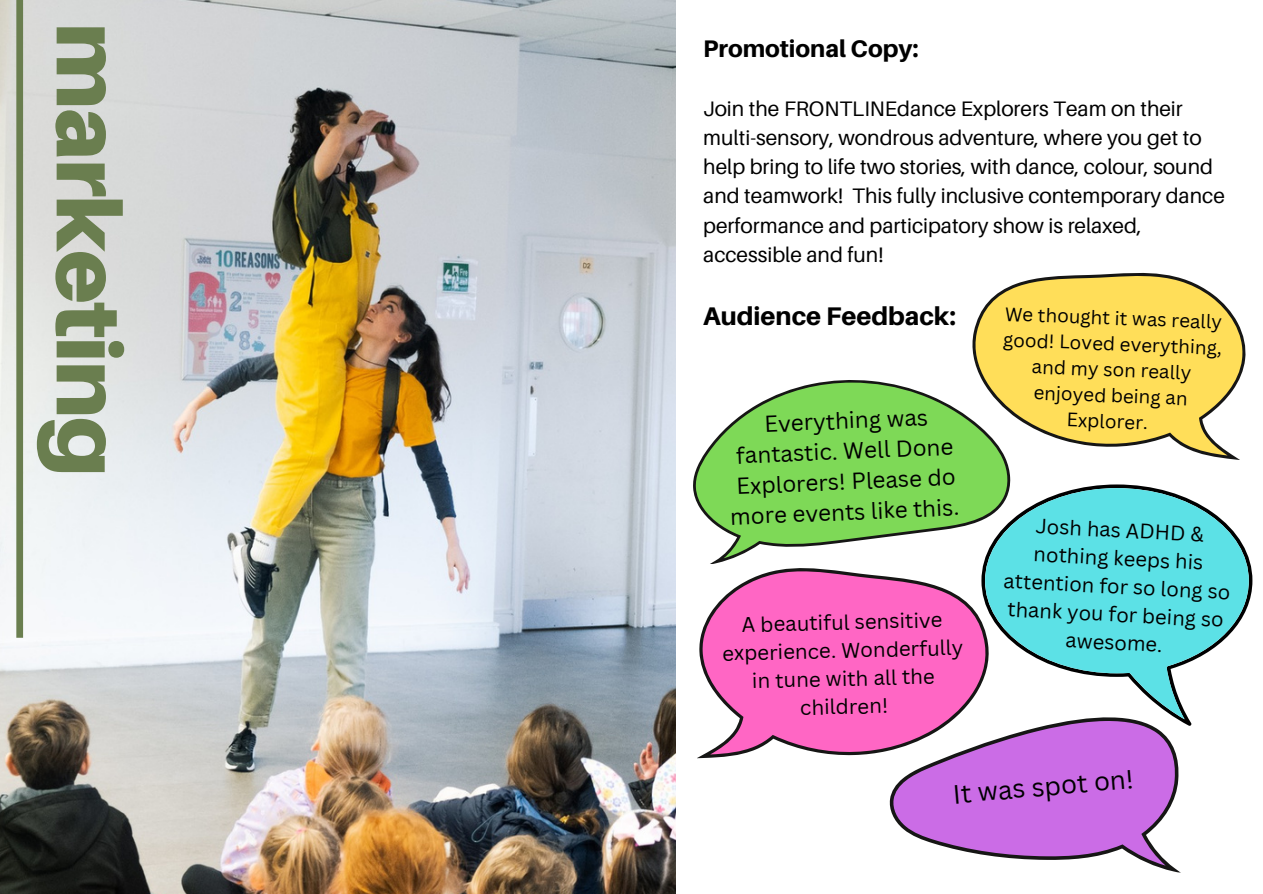
<style>
.page{position:relative;width:1263px;height:894px;background:#fff}
.page>*{position:absolute;margin:0;border:0;box-sizing:border-box;transform-origin:0 0}
.t1{font:900 90px "Aileron";letter-spacing:-.02em;color:#6a7e4f}
.t2{font:25.95px "Canva Sans";color:#000}
.t3{font:800 25.5px "Aileron";color:#000}
.t4{font:800 24px "Aileron";color:#000}
.t5{font:22.5px/30.5px "Canva Sans";color:#000;text-align:center}
.t6{font:21px/29.2px "Aileron";color:#000}
.t7{font:20.55px/28.2px "Canva Sans";color:#000;text-align:center}
.t8{font:20.25px/28px "Canva Sans";color:#000;text-align:center}
.t9{font:18.9px/25.8px "Canva Sans";color:#000;text-align:center}
</style>
<div class="page">
<img style="left:0;top:0;width:676px;height:893px">
<div style="left:16px;top:0;width:7px;height:637px;background:#6a7e4f"></div>
<svg style="left:972px;top:272px;width:274px;height:188px;fill:#ffde59"></svg>
<svg style="left:660px;top:524px;width:321px;height:270px;fill:#ff66c4"></svg>
<svg style="left:981px;top:484px;width:271px;height:180px"></svg>
<svg style="left:985px;top:488px;width:264px;height:176px;fill:#5ce1e6"></svg>
<svg style="left:972px;top:368px;width:39px;height:193px"></svg>
<svg style="left:692px;top:379px;width:318px;height:184px;fill:#7ed957"></svg>
<svg style="left:877px;top:664px;width:308px;height:130px"></svg>
<svg style="left:880px;top:703px;width:312px;height:170px;fill:#cb6ce6"></svg>
<p class="t1" style="left:144px;top:22px;width:456px;rotate:90deg">marketing</p>
<p class="t4" style="left:703px;top:34px;width:217px">Promotional Copy:</p>
<p class="t6" style="left:703px;top:93px;width:523px">Join the FRONTLINEdance Explorers Team on their multi-sensory, wondrous adventure, where you get to help bring to life two stories, with dance, colour, sound and teamwork! This fully inclusive contemporary dance performance and participatory show is relaxed, accessible and fun!</p>
<p class="t3" style="left:703px;top:300px;width:254px">Audience Feedback:</p>
<p class="t9" style="left:1004px;top:300px;width:221px;rotate:2deg">We thought it was really good! Loved everything, and my son really enjoyed being an<br>Explorer.</p>
<p class="t5" style="left:725px;top:411px;width:231px;rotate:-3deg">Everything was fantastic. Well Done<br>Explorers! Please do more events like this.</p>
<p class="t8" style="left:1007px;top:509px;width:229px;rotate:3deg">Josh has ADHD &amp; nothing keeps his attention for so long so thank you for being so awesome.</p>
<p class="t7" style="left:721px;top:609px;width:243px;rotate:-1deg">A beautiful sensitive experience. Wonderfully in tune with all the children!</p>
<p class="t2" style="left:952px;top:775px;width:183px;rotate:-5deg">It was spot on!</p>
</div>
